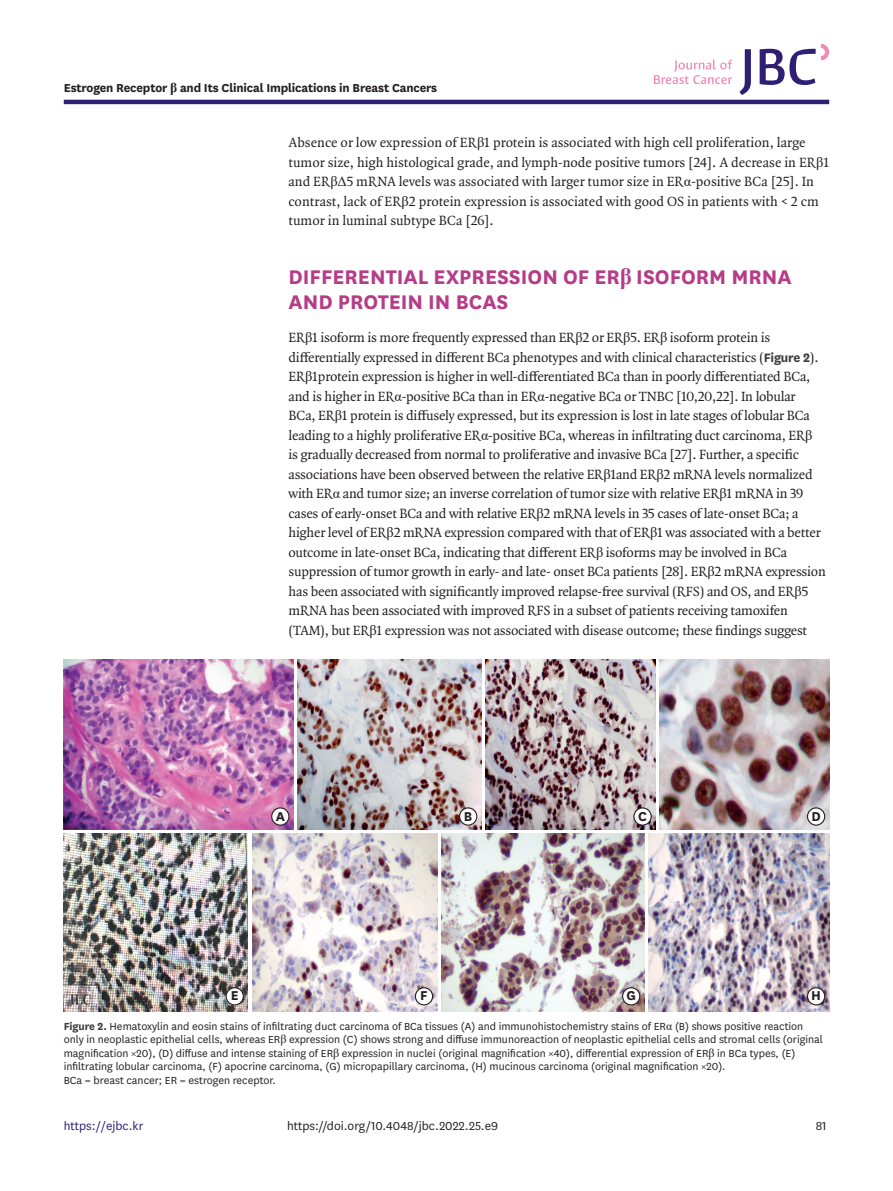
<style>
.page{position:relative;width:893px;height:1191px;background:#fff}
.page>*{position:absolute;margin:0;border:0;box-sizing:border-box;transform-origin:0 0}
.body_title1{font:700 23.1px/25.2px "National";color:#b53c87}
.t1{font:700 15px "National";color:#231f20}
.body_p_first{font:14.25px/19.5px "Quadraat OT";letter-spacing:-.015em;color:#231f20}
.body_p{font:14.25px/19.5px "Quadraat OT";color:#231f20}
.alt-title-type{font:700 13.5px "National";letter-spacing:-.01em;color:#231f20}
.doi_running_footer{font:13.5px "National";color:#231f20}
.t2{font:13.5px "National";color:#2e1f75}
.fig_caption{font:12px/13.5px "National";color:#231f20}
.s1{font-family:"Times New Roman"}
.s2{font-family:"National";font-weight:700;color:#3e3e3f}
.s3{font-weight:700;color:#3e3e3f}
</style>
<div class="page">
<hr style="left:64px;top:100px;width:765px;height:4px;background:#2e1f75">
<svg style="left:654px;top:59px;width:78px;height:25px"></svg>
<svg style="left:739px;top:44px;width:90px;height:51px"></svg>
<img style="left:252px;top:834px;width:185px;height:177px">
<img style="left:441px;top:834px;width:203px;height:177px">
<img style="left:648px;top:834px;width:181px;height:177px">
<img style="left:64px;top:834px;width:184px;height:177px">
<img style="left:64px;top:659px;width:229px;height:170px">
<img style="left:298px;top:659px;width:183px;height:170px">
<img style="left:486px;top:659px;width:170px;height:170px">
<img style="left:660px;top:659px;width:169px;height:170px">
<div style="left:634px;top:808px;width:17px;height:17px;background:#fff;border-radius:50%"></div>
<div style="left:633px;top:807px;width:19px;height:18px;border:1px solid #231f20;border-radius:50%"></div>
<div style="left:807px;top:808px;width:18px;height:17px;background:#fff;border-radius:50%"></div>
<div style="left:807px;top:807px;width:18px;height:18px;border:1px solid #231f20;border-radius:50%"></div>
<div style="left:623px;top:987px;width:17px;height:18px;background:#fff;border-radius:50%"></div>
<div style="left:622px;top:987px;width:18px;height:18px;border:1px solid #231f20;border-radius:50%"></div>
<div style="left:807px;top:987px;width:18px;height:18px;background:#fff;border-radius:50%"></div>
<div style="left:807px;top:987px;width:18px;height:18px;border:1px solid #231f20;border-radius:50%"></div>
<div style="left:272px;top:808px;width:17px;height:17px;background:#fff;border-radius:50%"></div>
<div style="left:271px;top:807px;width:18px;height:18px;border:1px solid #231f20;border-radius:50%"></div>
<div style="left:460px;top:808px;width:17px;height:17px;background:#fff;border-radius:50%"></div>
<div style="left:459px;top:807px;width:18px;height:18px;border:1px solid #231f20;border-radius:50%"></div>
<div style="left:226px;top:987px;width:17px;height:18px;background:#fff;border-radius:50%"></div>
<div style="left:226px;top:987px;width:18px;height:18px;border:1px solid #231f20;border-radius:50%"></div>
<div style="left:415px;top:987px;width:18px;height:18px;background:#fff;border-radius:50%"></div>
<div style="left:415px;top:987px;width:18px;height:18px;border:1px solid #231f20;border-radius:50%"></div>
<p class="alt-title-type" style="left:64px;top:79px;width:375px">Estrogen Receptor <span class="s1">β</span> and Its Clinical Implications in Breast Cancers</p>
<p class="body_p" style="left:289px;top:133px;width:542px">Absence or low expression of ER<span class="s1">β</span>1 protein is associated with high cell proliferation, large tumor size, high histological grade, and lymph-node positive tumors [24]. A decrease in ER<span class="s1">β</span>1 and ER<span class="s1">βΔ</span>5 mRNA levels was associated with larger tumor size in ER<span class="s1">α</span>-positive BCa [25]. In contrast, lack of ER<span class="s1">β</span>2 protein expression is associated with good OS in patients with &lt; 2 cm tumor in luminal subtype BCa [26].</p>
<p class="body_title1" style="left:289px;top:262px;width:505px">DIFFERENTIAL EXPRESSION OF ER<span class="s1">β</span> ISOFORM MRNA<br>AND PROTEIN IN BCAS</p>
<p class="body_p_first" style="left:289px;top:328px;width:539px">ER<span class="s1">β</span>1 isoform is more frequently expressed than ER<span class="s1">β</span>2 or ER<span class="s1">β</span>5. ER<span class="s1">β</span> isoform protein is differentially expressed in different BCa phenotypes and with clinical characteristics (<span class="s2">Figure 2</span>).<br>ER<span class="s1">β</span>1protein expression is higher in well-differentiated BCa than in poorly differentiated BCa, and is higher in ER<span class="s1">α</span>-positive BCa than in ER<span class="s1">α</span>-negative BCa or TNBC [10,20,22]. In lobular BCa, ER<span class="s1">β</span>1 protein is diffusely expressed, but its expression is lost in late stages of lobular BCa leading to a highly proliferative ER<span class="s1">α</span>-positive BCa, whereas in infiltrating duct carcinoma, ER<span class="s1">β<br></span>is gradually decreased from normal to proliferative and invasive BCa [27]. Further, a specific associations have been observed between the relative ER<span class="s1">β</span>1and ER<span class="s1">β</span>2 mRNA levels normalized with ER<span class="s1">α</span> and tumor size; an inverse correlation of tumor size with relative ER<span class="s1">β</span>1 mRNA in 39 cases of early-onset BCa and with relative ER<span class="s1">β</span>2 mRNA levels in 35 cases of late-onset BCa; a higher level of ER<span class="s1">β</span>2 mRNA expression compared with that of ER<span class="s1">β</span>1 was associated with a better outcome in late-onset BCa, indicating that different ER<span class="s1">β</span> isoforms may be involved in BCa suppression of tumor growth in early- and late- onset BCa patients [28]. ER<span class="s1">β</span>2 mRNA expression has been associated with significantly improved relapse-free survival (RFS) and OS, and ER<span class="s1">β</span>5 mRNA has been associated with improved RFS in a subset of patients receiving tamoxifen (TAM), but ER<span class="s1">β</span>1 expression was not associated with disease outcome; these findings suggest</p>
<p class="t1" style="left:276px;top:805px;width:11px">A</p>
<p class="t1" style="left:464px;top:805px;width:10px">B</p>
<p class="t1" style="left:638px;top:805px;width:10px">C</p>
<p class="t1" style="left:811px;top:805px;width:11px">D</p>
<p class="t1" style="left:626px;top:985px;width:11px">G</p>
<p class="t1" style="left:811px;top:985px;width:11px">H</p>
<p class="t1" style="left:231px;top:985px;width:9px">E</p>
<p class="t1" style="left:420px;top:985px;width:9px">F</p>
<p class="fig_caption" style="left:64px;top:1018px;width:761px"><span class="s3">Figure 2.</span> Hematoxylin and eosin stains of infiltrating duct carcinoma of BCa tissues (A) and immunohistochemistry stains of ER<span class="s1">α</span> (B) shows positive reaction only in neoplastic epithelial cells, whereas ER<span class="s1">β</span> expression (C) shows strong and diffuse immunoreaction of neoplastic epithelial cells and stromal cells (original magnification ×20), (D) diffuse and intense staining of ER<span class="s1">β</span> expression in nuclei (original magnification ×40), differential expression of ER<span class="s1">β</span> in BCa types, (E) infiltrating lobular carcinoma, (F) apocrine carcinoma, (G) micropapillary carcinoma, (H) mucinous carcinoma (original magnification ×20).<br>BCa = breast cancer; ER = estrogen receptor.</p>
<p class="t2" style="left:64px;top:1116px;width:81px">https://ejbc.kr</p>
<p class="doi_running_footer" style="left:816px;top:1116px;width:12px">81</p>
<p class="doi_running_footer" style="left:287px;top:1116px;width:212px">https://doi.org/10.4048/jbc.2022.25.e9</p>
</div>
